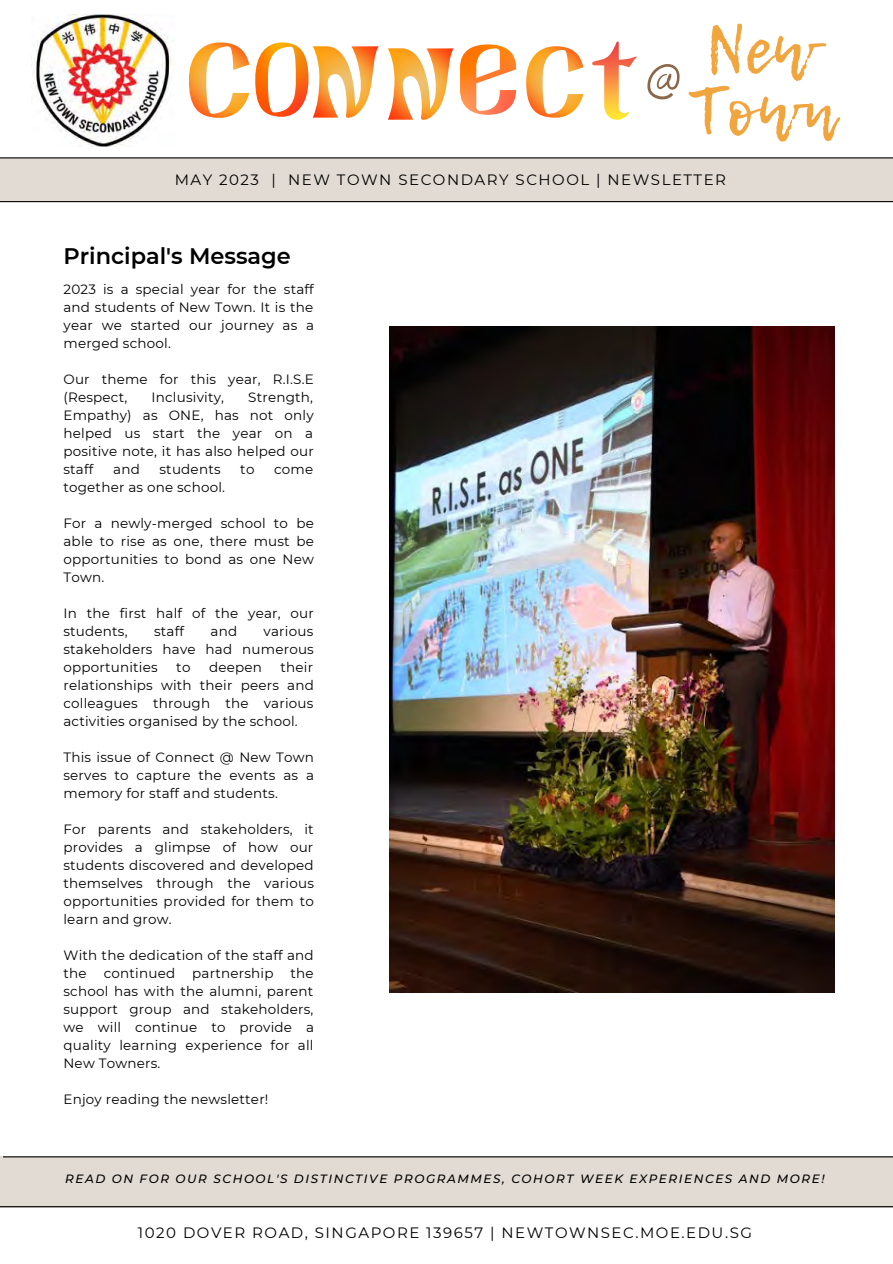
<style>
.page{position:relative;width:893px;height:1264px;background:#fff}
.page>*{position:absolute;margin:0;border:0;box-sizing:border-box;transform-origin:0 0}
.t1{font:66.3px "Lemon Tuesday";color:#f1a53f}
.t2{font:600 22.5px "Montserrat";color:#000}
.t3{font:15px "Montserrat";letter-spacing:.1em;color:#000}
.t4{font:13.5px/18px "Montserrat";letter-spacing:.015em;color:#000;text-align:justify}
.t5{font:italic 500 12px "Montserrat";letter-spacing:.13em;color:#000}
</style>
<div class="page">
<div style="left:0;top:1156px;width:892px;height:51px;background:#e1dbd3"></div>
<hr style="left:0;top:1206px;width:892px;height:1px;background:#000">
<img style="left:33px;top:14px;width:139px;height:133px">
<img style="left:255px;top:42px;width:53px;height:75px">
<img style="left:313px;top:46px;width:65px;height:72px">
<img style="left:460px;top:44px;width:56px;height:71px">
<img style="left:189px;top:42px;width:60px;height:76px">
<img style="left:592px;top:41px;width:44px;height:79px">
<img style="left:526px;top:46px;width:57px;height:72px">
<img style="left:388px;top:48px;width:65px;height:72px">
<svg style="left:647px;top:64px;width:32px;height:36px"></svg>
<img style="left:389px;top:327px;width:445px;height:665px">
<hr style="left:3px;top:1156px;width:889px;height:1px;background:#000">
<div style="left:0;top:158px;width:892px;height:43px;background:#e1dbd3"></div>
<hr style="left:0;top:201px;width:892px;height:1px;background:#000">
<hr style="left:0;top:157px;width:892px;height:1px;background:#000">
<p class="t1" style="left:705px;top:1px;width:115px">New</p>
<p class="t1" style="left:689px;top:62px;width:146px">Town</p>
<p class="t3" style="left:175px;top:171px;width:553px">MAY 2023 | NEW TOWN SECONDARY SCHOOL | NEWSLETTER</p>
<p class="t2" style="left:63px;top:242px;width:229px">Principal's Message</p>
<p class="t4" style="left:63px;top:280px;width:252px">2023 is a special year for the staff and students of New Town. It is the year we started our journey as a merged school.</p>
<p class="t4" style="left:63px;top:370px;width:252px">Our theme for this year, R.I.S.E (Respect,</p>
<p class="t4" style="left:63px;top:388px;width:252px;text-indent:185px">Strength, Empathy) as ONE, has not only helped us start the year on a positive note, it has also helped our staff</p>
<p class="t4" style="left:151px;top:388px;width:74px">Inclusivity,</p>
<p class="t4" style="left:113px;top:460px;width:28px">and</p>
<p class="t4" style="left:159px;top:460px;width:63px">students</p>
<p class="t4" style="left:240px;top:460px;width:16px">to</p>
<p class="t4" style="left:274px;top:460px;width:41px">come</p>
<p class="t4" style="left:63px;top:478px;width:163px">together as one school.</p>
<p class="t4" style="left:63px;top:514px;width:252px">For a newly-merged school to be able to rise as one, there must be opportunities to bond as one New Town.</p>
<p class="t4" style="left:63px;top:604px;width:252px">In the first half of the year, our students,</p>
<p class="t4" style="left:154px;top:622px;width:31px">staff</p>
<p class="t4" style="left:210px;top:622px;width:28px">and</p>
<p class="t4" style="left:63px;top:622px;width:252px;text-indent:200px">various stakeholders have had numerous opportunities</p>
<p class="t4" style="left:63px;top:658px;width:252px;text-indent:217px">their relationships with their peers and colleagues through the various activities organised by the school.</p>
<p class="t4" style="left:63px;top:748px;width:252px">This issue of Connect @ New Town serves to capture the events as a memory for staff and students.</p>
<p class="t4" style="left:63px;top:820px;width:252px">For parents and stakeholders, it provides a glimpse of how our students discovered and developed themselves through the various opportunities provided for them to learn and grow.</p>
<p class="t4" style="left:63px;top:945px;width:252px">With the dedication of the staff and the</p>
<p class="t4" style="left:176px;top:658px;width:16px">to</p>
<p class="t4" style="left:209px;top:658px;width:54px">deepen</p>
<p class="t4" style="left:63px;top:963px;width:252px;text-indent:227px">the school has with the alumni, parent support group and stakeholders, we will continue to provide a quality learning experience for all New Towners.</p>
<p class="t4" style="left:63px;top:1089px;width:206px">Enjoy reading the newsletter!</p>
<p class="t4" style="left:104px;top:963px;width:73px">continued</p>
<p class="t4" style="left:192px;top:963px;width:83px">partnership</p>
<p class="t5" style="left:65px;top:1171px;width:761px">READ ON FOR OUR SCHOOL'S DISTINCTIVE PROGRAMMES, COHORT WEEK EXPERIENCES AND MORE!</p>
<p class="t3" style="left:138px;top:1223px;width:615px">1020 DOVER ROAD, SINGAPORE 139657 | NEWTOWNSEC.MOE.EDU.SG</p>
</div>
